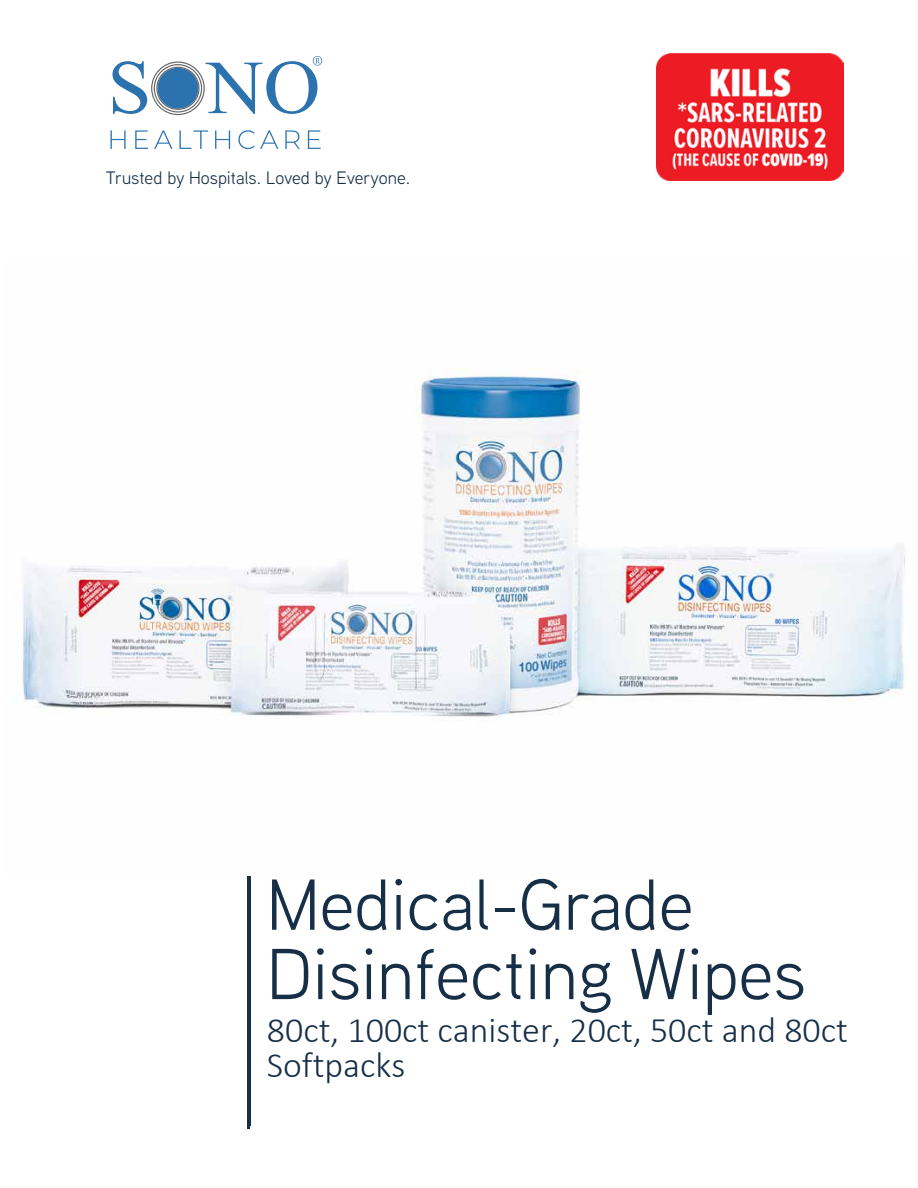
<style>
.page{position:relative;width:918px;height:1188px;background:#fff}
.page>*{position:absolute;margin:0;border:0;box-sizing:border-box;transform-origin:0 0}
.t1{font:72px/69.4px "Aaux Next";color:#162f47}
.t2{font:300 36px/34.7px "Calibri";color:#162f47}
.t3{font:18px "Aaux Next";color:#162f47}
</style>
<div class="page">
<hr style="left:248px;top:872px;width:2px;height:257px;background:#172f47">
<svg style="left:111px;top:130px;width:15px;height:19px"></svg>
<svg style="left:135px;top:130px;width:13px;height:19px"></svg>
<svg style="left:154px;top:130px;width:19px;height:19px"></svg>
<svg style="left:179px;top:130px;width:29px;height:19px"></svg>
<svg style="left:215px;top:130px;width:15px;height:19px"></svg>
<svg style="left:238px;top:130px;width:40px;height:19px"></svg>
<svg style="left:285px;top:130px;width:15px;height:19px"></svg>
<svg style="left:308px;top:130px;width:13px;height:19px"></svg>
<svg style="left:113px;top:56px;width:209px;height:59px"></svg>
<img style="left:15px;top:371px;width:890px;height:505px">
<img style="left:656px;top:53px;width:188px;height:127px">
<p class="t3" style="left:106px;top:166px;width:306px">Trusted by Hospitals. Loved by Everyone.</p>
<h1 class="t1" style="left:267px;top:867px;width:541px">Medical-Grade<br>Disinfecting Wipes</h1>
<p class="t2" style="left:267px;top:1013px;width:583px">80ct, 100ct canister, 20ct, 50ct and 80ct<br>Softpacks</p>
</div>
